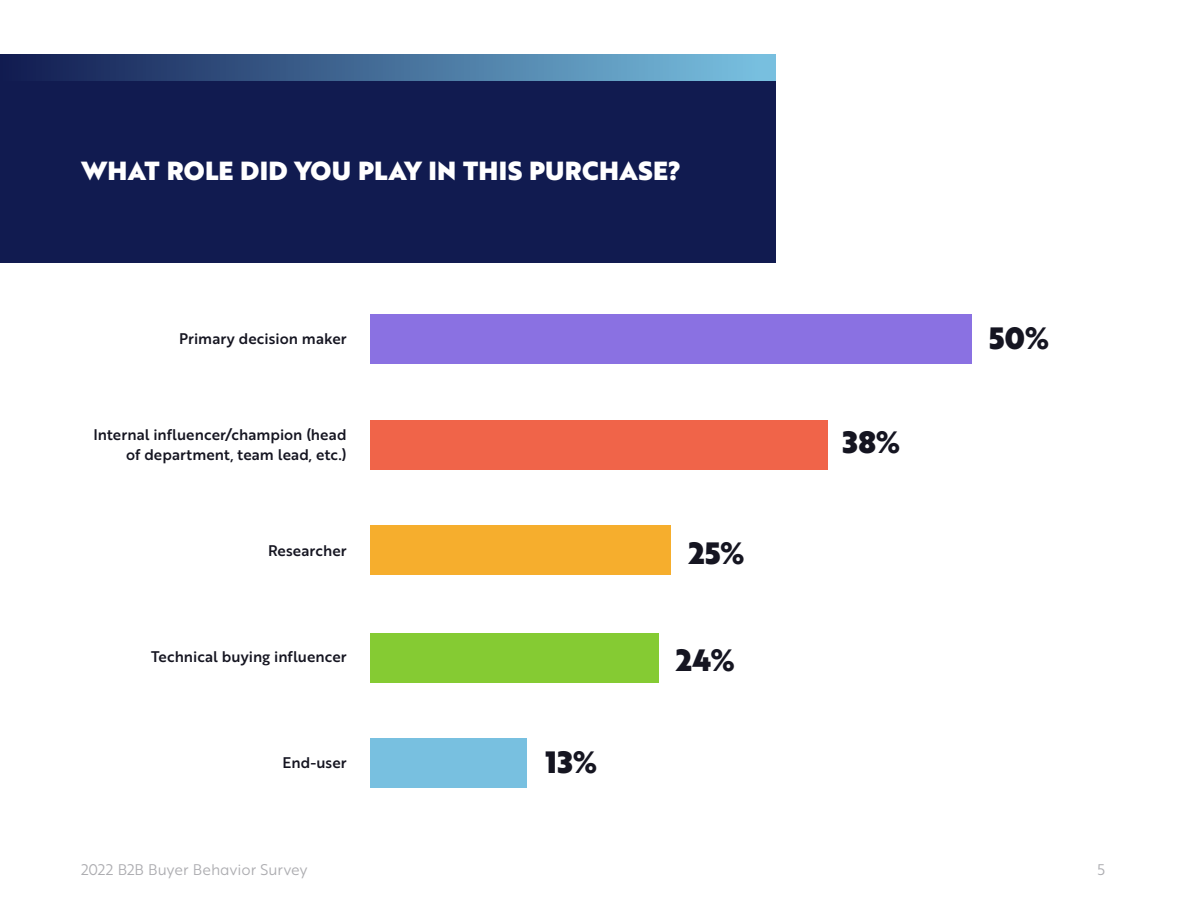
<style>
.page{position:relative;width:1188px;height:918px;background:#fff}
.page>*{position:absolute;margin:0;border:0;box-sizing:border-box;transform-origin:0 0}
.t1{font:30px "Brother 1816 Black";letter-spacing:.015em;color:#151521}
.t2{font:25.5px "Brother 1816 Black";letter-spacing:.01em;color:#fff}
.t3{font:15px/19.5px "Brother 1816 Medium";letter-spacing:.005em;color:#151521;text-align:right}
.t4{font:15px "Brother 1816 Book";letter-spacing:.005em;color:#adadb1}
</style>
<div class="page">
<div style="left:370px;top:738px;width:157px;height:50px;background:#78c0e0"></div>
<div style="left:370px;top:633px;width:289px;height:50px;background:#85cb33"></div>
<div style="left:370px;top:525px;width:301px;height:50px;background:#f6ae2d"></div>
<div style="left:370px;top:420px;width:458px;height:50px;background:#f06449"></div>
<div style="left:370px;top:314px;width:602px;height:49px;background:#8a71e2"></div>
<div style="left:0;top:54px;width:775px;height:209px;background:#111b50"></div>
<div style="left:0;top:54px;width:775px;height:27px;background:linear-gradient(to right,#111b50,#7ac3e2)"></div>
<h2 class="t2" style="left:81px;top:151px;width:602px">WHAT ROLE DID YOU PLAY IN THIS PURCHASE?</h2>
<p class="t3" style="left:179px;top:328px;width:169px">Primary decision maker</p>
<p class="t3" style="left:93px;top:424px;width:255px">Internal influencer/champion (head of department, team lead, etc.)</p>
<p class="t3" style="left:268px;top:541px;width:80px">Researcher</p>
<p class="t3" style="left:151px;top:647px;width:197px">Technical buying influencer</p>
<p class="t3" style="left:283px;top:753px;width:66px">End-user</p>
<h1 class="t1" style="left:546px;top:739px;width:53px">13%</h1>
<h1 class="t1" style="left:688px;top:530px;width:58px">25%</h1>
<h1 class="t1" style="left:676px;top:637px;width:61px">24%</h1>
<h1 class="t1" style="left:843px;top:419px;width:60px">38%</h1>
<h1 class="t1" style="left:989px;top:315px;width:62px">50%</h1>
<p class="t4" style="left:81px;top:858px;width:228px">2022 B2B Buyer Behavior Survey</p>
<p class="t4" style="left:1097px;top:858px;width:9px">5</p>
</div>
